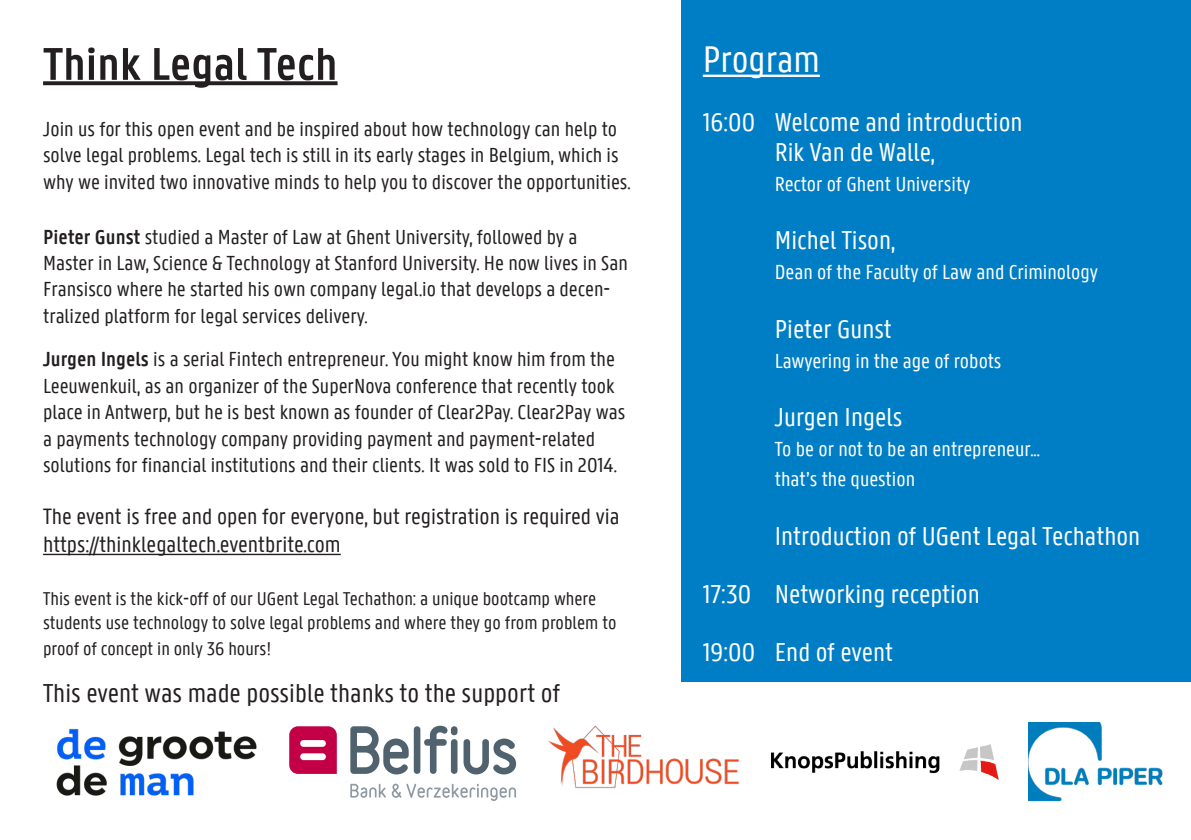
<style>
.page{position:relative;width:1191px;height:840px;background:#fff}
.page>*{position:absolute;margin:0;border:0;box-sizing:border-box;transform-origin:0 0}
.t1{font:600 50px "U Gent Panno Text";color:#231f20}
.t2{font:40px "U Gent Panno Text";color:#fff}
.t3{font:28px/30px "U Gent Panno Text";color:#fff;text-align:center}
.t4{font:28px "U Gent Panno Text";color:#231f20}
.t5{font:24px/28.8px "U Gent Panno Text";color:#231f20}
.t6{font:22px/26.4px "U Gent Panno Text";color:#231f20}
.t7{font:22px/30px "U Gent Panno Text";color:#fff}
.t8{font:20px/24px "U Gent Panno Text";color:#231f20}
.s1{font-weight:600}
</style>
<div class="page">
<svg style="left:43px;top:81px;width:294px;height:4px"></svg>
<div style="left:681px;top:0;width:510px;height:680px;background:#007ec5"></div>
<hr style="left:703px;top:75px;width:117px;height:2px;background:#fff">
<svg style="left:350px;top:783px;width:36px;height:14px"></svg>
<svg style="left:392px;top:783px;width:124px;height:17px"></svg>
<svg style="left:289px;top:726px;width:48px;height:47px;background:#c61051"></svg>
<svg style="left:300px;top:739px;width:26px;height:7px"></svg>
<div style="left:300px;top:753px;width:26px;height:6px;background:#fff;border-radius:3px"></div>
<svg style="left:350px;top:726px;width:59px;height:48px"></svg>
<div style="left:414px;top:725px;width:6px;height:48px;background:#51626f;border-radius:3px"></div>
<svg style="left:424px;top:725px;width:33px;height:48px"></svg>
<svg style="left:463px;top:738px;width:53px;height:36px"></svg>
<img style="left:56px;top:728px;width:201px;height:68px">
<img style="left:548px;top:725px;width:191px;height:63px">
<img style="left:771px;top:744px;width:227px;height:35px">
<hr style="left:43px;top:553px;width:298px;height:2px;background:#231f20">
<img style="left:1028px;top:722px;width:135px;height:79px">
<p class="t1" style="left:43px;top:34px;width:296px">Think Legal Tech</p>
<p class="t2" style="left:703px;top:36px;width:119px">Program</p>
<p class="t3" style="left:703px;top:106px;width:321px">16:00 Welcome and introduction<br>Rik Van de Walle,</p>
<p class="t7" style="left:775px;top:168px;width:197px">Rector of Ghent University</p>
<p class="t3" style="left:775px;top:224px;width:122px">Michel Tison,</p>
<p class="t7" style="left:775px;top:256px;width:325px">Dean of the Faculty of Law and Criminology</p>
<p class="t3" style="left:775px;top:313px;width:118px">Pieter Gunst</p>
<p class="t7" style="left:775px;top:345px;width:228px">Lawyering in the age of robots</p>
<p class="t3" style="left:775px;top:401px;width:129px">Jurgen Ingels</p>
<p class="t7" style="left:775px;top:433px;width:267px">To be or not to be an entrepreneur... that’s the question</p>
<p class="t3" style="left:775px;top:520px;width:367px">Introduction of UGent Legal Techathon</p>
<p class="t3" style="left:703px;top:578px;width:278px">17:30 Networking reception</p>
<p class="t3" style="left:703px;top:636px;width:192px">19:00 End of event</p>
<p class="t4" style="left:43px;top:676px;width:518px">This event was made possible thanks to the support of</p>
<p class="t6" style="left:43px;top:115px;width:589px">Join us for this open event and be inspired about how technology can help to solve legal problems. Legal tech is still in its early stages in Belgium, which is why we invited two innovative minds to help you to discover the opportunities.</p>
<p class="t6" style="left:43px;top:223px;width:586px"><span class="s1">Pieter Gunst</span> studied a Master of Law at Ghent University, followed by a Master in Law, Science &amp; Technology at Stanford University. He now lives in San Fransisco where he started his own company legal.io that develops a decen&shy;tralized platform for legal services delivery.</p>
<p class="t6" style="left:43px;top:345px;width:584px"><span class="s1">Jurgen Ingels</span> is a serial Fintech entrepreneur. You might know him from the Leeuwenkuil, as an organizer of the SuperNova conference that recently took place in Antwerp, but he is best known as founder of Clear2Pay. Clear2Pay was a payments technology company providing payment and payment-related solutions for financial institutions and their clients. It was sold to FIS in 2014.</p>
<p class="t5" style="left:43px;top:500px;width:578px">The event is free and open for everyone, but registration is required via https://thinklegaltech.eventbrite.com</p>
<p class="t8" style="left:43px;top:585px;width:575px">This event is the kick-off of our UGent Legal Techathon: a unique bootcamp where students use technology to solve legal problems and where they go from problem to</p>
<p class="t8" style="left:43px;top:636px;width:230px">proof of concept in only 36 hours!</p>
</div>
